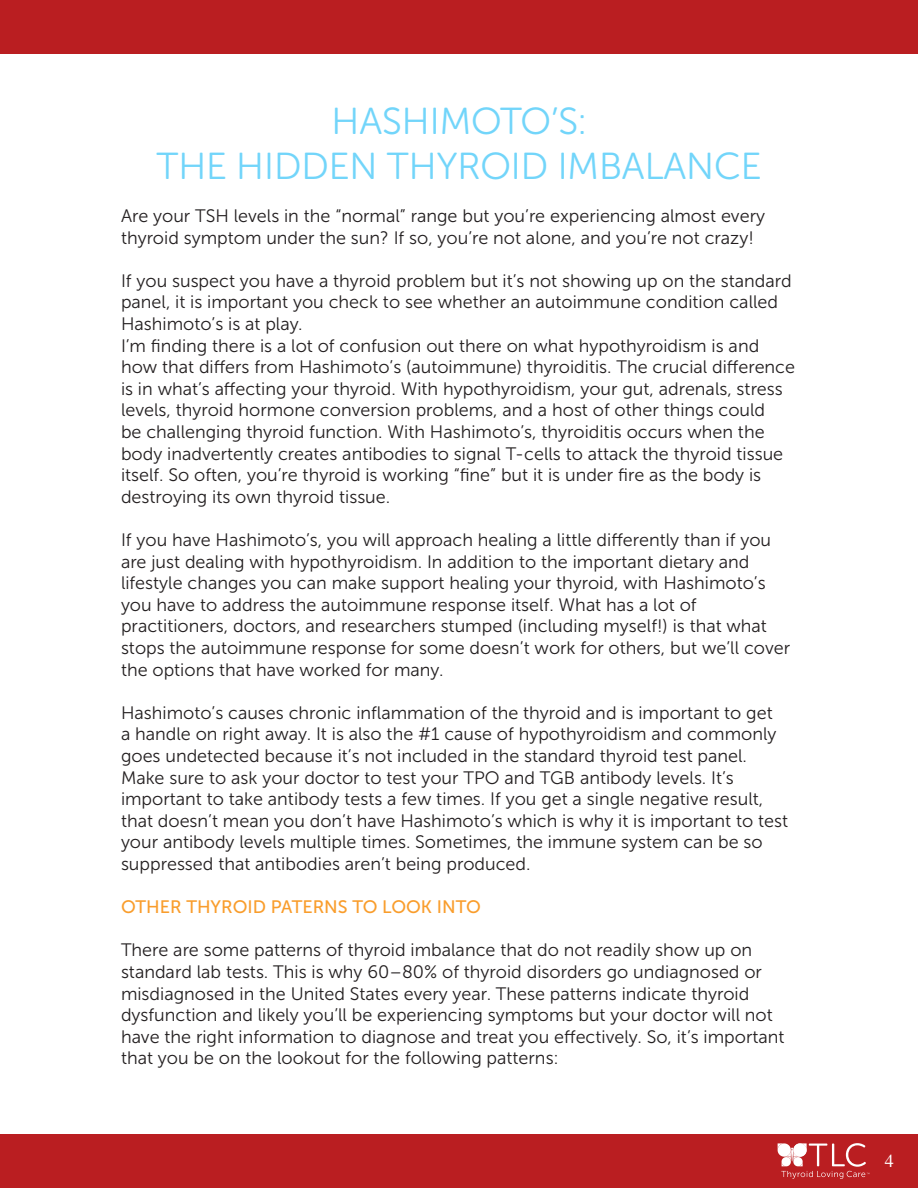
<style>
.page{position:relative;width:918px;height:1188px;background:#fff}
.page>*{position:absolute;margin:0;border:0;box-sizing:border-box;transform-origin:0 0}
.Blue_Sub_Heading{font:37.5px "Museo Sans Rounded 300";color:#72d5fa}
.Bulleted_Lists{font:18px/21.6px "Museo Sans 300";color:#231f20}
.SUB_SUBHEADINGS{font:18px "Museo Sans 500";color:#f99d2c}
.t1{font:18px "Times";color:#fff}
</style>
<div class="page">
<div style="left:0;top:0;width:918px;height:54px;background:#ba1e21"></div>
<div style="left:0;top:1134px;width:918px;height:54px;background:#ba1e21"></div>
<svg style="left:778px;top:1143px;width:92px;height:36px"></svg>
<p class="Blue_Sub_Heading" style="left:332px;top:101px;width:256px">HASHIMOTO’S:</p>
<p class="Blue_Sub_Heading" style="left:156px;top:146px;width:607px">THE HIDDEN THYROID IMBALANCE</p>
<p class="Bulleted_Lists" style="left:121px;top:205px;width:646px">Are your TSH levels in the “normal” range but you’re experiencing almost every thyroid symptom under the sun? If so, you’re not alone, and you’re not crazy!</p>
<p class="Bulleted_Lists" style="left:121px;top:270px;width:672px">If you suspect you have a thyroid problem but it’s not showing up on the standard panel, it is important you check to see whether an autoimmune condition called<br>Hashimoto’s is at play.</p>
<p class="Bulleted_Lists" style="left:121px;top:335px;width:676px">I’m finding there is a lot of confusion out there on what hypothyroidism is and how that differs from Hashimoto’s (autoimmune) thyroiditis. The crucial difference is in what’s affecting your thyroid. With hypothyroidism, your gut, adrenals, stress levels, thyroid hormone conversion problems, and a host of other things could<br>be challenging thyroid function. With Hashimoto’s, thyroiditis occurs when the body inadvertently creates antibodies to signal T-cells to attack the thyroid tissue itself. So often, you’re thyroid is working “fine” but it is under fire as the body is destroying its own thyroid tissue.</p>
<p class="Bulleted_Lists" style="left:121px;top:529px;width:671px">If you have Hashimoto’s, you will approach healing a little differently than if you are just dealing with hypothyroidism. In addition to the important dietary and lifestyle changes you can make support healing your thyroid, with Hashimoto’s you have to address the autoimmune response itself. What has a lot of practitioners, doctors, and researchers stumped (including myself!) is that what stops the autoimmune response for some doesn’t work for others, but we’ll cover the options that have worked for many.</p>
<p class="Bulleted_Lists" style="left:121px;top:702px;width:669px">Hashimoto’s causes chronic inflammation of the thyroid and is important to get<br>a handle on right away. It is also the #1 cause of hypothyroidism and commonly goes undetected because it’s not included in the standard thyroid test panel.<br>Make sure to ask your doctor to test your TPO and TGB antibody levels. It’s important to take antibody tests a few times. If you get a single negative result, that doesn’t mean you don’t have Hashimoto’s which is why it is important to test your antibody levels multiple times. Sometimes, the immune system can be so suppressed that antibodies aren’t being produced.</p>
<p class="SUB_SUBHEADINGS" style="left:121px;top:897px;width:361px">OTHER THYROID PATERNS TO LOOK INTO</p>
<p class="Bulleted_Lists" style="left:121px;top:940px;width:665px">There are some patterns of thyroid imbalance that do not readily show up on standard lab tests. This is why 60–80% of thyroid disorders go undiagnosed or misdiagnosed in the United States every year. These patterns indicate thyroid dysfunction and likely you’ll be experiencing symptoms but your doctor will not have the right information to diagnose and treat you effectively. So, it’s important that you be on the lookout for the following patterns:</p>
<p class="t1" style="left:885px;top:1144px;width:10px">4</p>
</div>
